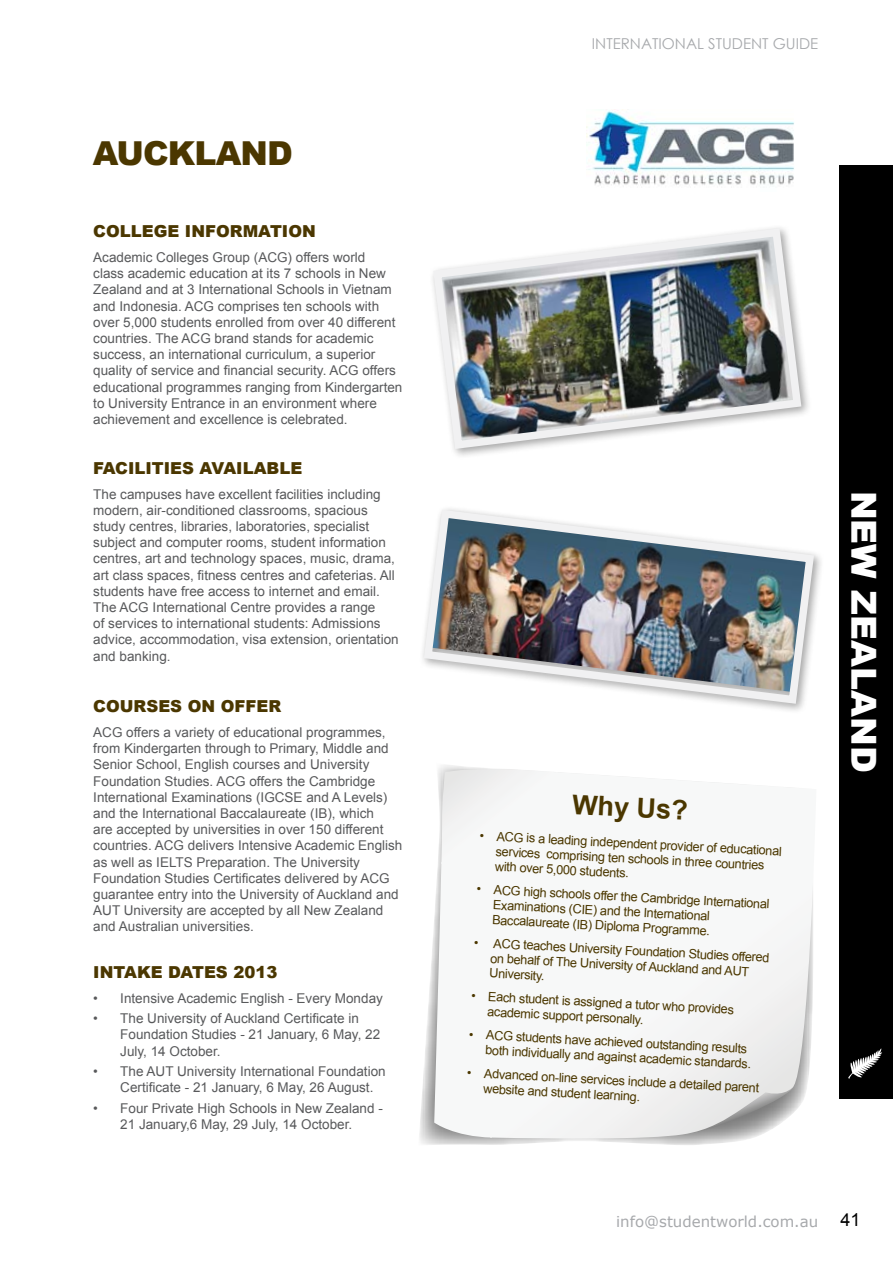
<style>
.page{position:relative;width:893px;height:1263px;background:#fff}
.page>*{position:absolute;margin:0;border:0;box-sizing:border-box;transform-origin:0 0}
.t1{font:900 34.5px "Arial";color:#fff}
.t2{font:900 33px "Arial";letter-spacing:-.025em;color:#4b3700}
.t3{font:700 27px "Arial";color:#4b3700}
.t4{font:900 16.5px "Arial";color:#4b3700}
.t5{font:15px "Verdana";color:#a7a9ac}
.t6{font:15px "Century Gothic";color:#a7a9ac}
.t7{font:13.5px/16.2px "Arial";color:#58595b}
.t8{font:12.75px/15px "Arial";color:#4b3700}
.s1{font-family:"Arial";font-size:18px;color:#000}
</style>
<div class="page">
<img style="left:419px;top:765px;width:323px;height:380px">
<svg style="left:434px;top:769px;width:379px;height:371px"></svg>
<img style="left:432px;top:227px;width:373px;height:226px">
<img style="left:422px;top:508px;width:396px;height:200px">
<svg style="left:586px;top:109px;width:208px;height:76px"></svg>
<div style="left:839px;top:165px;width:54px;height:933px;background:#000"></div>
<svg style="left:848px;top:1048px;width:34px;height:31px"></svg>
<svg style="left:477px;top:887px;width:4px;height:3px"></svg>
<svg style="left:475px;top:940px;width:3px;height:4px"></svg>
<svg style="left:470px;top:1032px;width:3px;height:4px"></svg>
<h2 class="t2" style="left:93px;top:129px;width:202px">AUCKLAND</h2>
<p class="t4" style="left:93px;top:219px;width:62px">COLLEGE</p>
<p class="t4" style="left:185px;top:219px;width:132px">I NFORMATION</p>
<p class="t7" style="left:93px;top:249px;width:311px">Academic Colleges Group (ACG) offers world<br>class academic education at its 7 schools in New Zealand and at 3 International Schools in Vietnam and Indonesia. ACG comprises ten schools with over 5,000 students enrolled from over 40 different countries. The ACG brand stands for academic success, an international curriculum, a superior quality of service and financial security. ACG offers educational programmes ranging from Kindergarten to University Entrance in an environment where achievement and excellence is celebrated.</p>
<p class="t4" style="left:93px;top:456px;width:209px">FACILITIES AVAILABLE</p>
<p class="t7" style="left:93px;top:486px;width:307px">The campuses have excellent facilities including modern, air-conditioned classrooms, spacious study centres, libraries, laboratories, specialist subject and computer rooms, student information centres, art and technology spaces, music, drama, art class spaces, fitness centres and cafeterias. All students have free access to internet and email.<br>The ACG International Centre provides a range<br>of services to international students: Admissions advice, accommodation, visa extension, orientation and banking.</p>
<p class="t4" style="left:93px;top:694px;width:66px">COURSES</p>
<p class="t4" style="left:188px;top:694px;width:46px">ON OFFE</p>
<p class="t4" style="left:268px;top:694px;width:14px">R</p>
<p class="t7" style="left:93px;top:724px;width:311px">ACG offers a variety of educational programmes, from Kindergarten through to Primary, Middle and Senior School, English courses and University Foundation Studies. ACG offers the Cambridge International Examinations (IGCSE and A Levels) and the International Baccalaureate (IB), which<br>are accepted by universities in over 150 different countries. ACG delivers Intensive Academic English as well as IELTS Preparation. The University Foundation Studies Certificates delivered by ACG guarantee entry into the University of Auckland and AUT University are accepted by all New Zealand and Australian universities.</p>
<p class="t4" style="left:93px;top:960px;width:186px">I NTAKE DATES 2013</p>
<p class="t7" style="left:93px;top:990px;width:291px">• Intensive Academic English - Every Monday</p>
<p class="t7" style="left:120px;top:1010px;width:261px;text-indent:-27px">• The University of Auckland Certificate in<br>Foundation Studies - 21 January, 6 May, 22<br>July, 14 October.</p>
<p class="t7" style="left:120px;top:1063px;width:267px;text-indent:-27px">• The AUT University International Foundation<br>Certificate - 21 January, 6 May, 26 August.</p>
<p class="t7" style="left:93px;top:1100px;width:291px;text-align:center">• Four Private High Schools in New Zealand -<br>21 January,6 May, 29 July, 14 October.</p>
<p class="t6" style="left:592px;top:33px;width:228px">INTERNATIONAL STUDENT GUIDE</p>
<h3 class="t3" style="left:573px;top:786px;width:117px;rotate:3deg">Why Us?</h3>
<p class="t8" style="left:497px;top:829px;width:287px;text-indent:-17px;rotate:3deg">• ACG is a leading independent provider of educational services comprising ten schools in three countries with over 5,000 students.</p>
<p class="t8" style="left:493px;top:897px;width:219px;rotate:3deg">Examinations (CIE) and the International</p>
<p class="t8" style="left:494px;top:882px;width:278px;rotate:3deg">ACG high schools offer the Cambridge International</p>
<p class="t8" style="left:493px;top:912px;width:220px;rotate:3deg">Baccalaureate (IB) Diploma Programme.</p>
<p class="t8" style="left:491px;top:951px;width:261px;rotate:3deg">on behalf of The University of Auckland and AUT</p>
<p class="t8" style="left:494px;top:936px;width:278px;rotate:3deg">ACG teaches University Foundation Studies offered</p>
<p class="t8" style="left:490px;top:966px;width:57px;rotate:3deg">University.</p>
<p class="t8" style="left:489px;top:989px;width:248px;text-indent:-17px;rotate:3deg">• Each student is assigned a tutor who provides academic support personally.</p>
<p class="t8" style="left:486px;top:1042px;width:268px;rotate:3deg">both individually and against academic standards.</p>
<p class="t8" style="left:487px;top:1027px;width:263px;rotate:3deg">ACG students have achieved outstanding results</p>
<p class="t8" style="left:485px;top:1066px;width:277px;text-indent:-17px;rotate:3deg">• Advanced on-line services include a detailed parent website and student learning.</p>
<h1 class="t1" style="left:889px;top:491px;width:283px;rotate:90deg">NEW ZEALAND</h1>
<p class="t5" style="left:616px;top:1211px;width:246px">info@studentworld.com.au <span class="s1">41</span></p>
</div>
